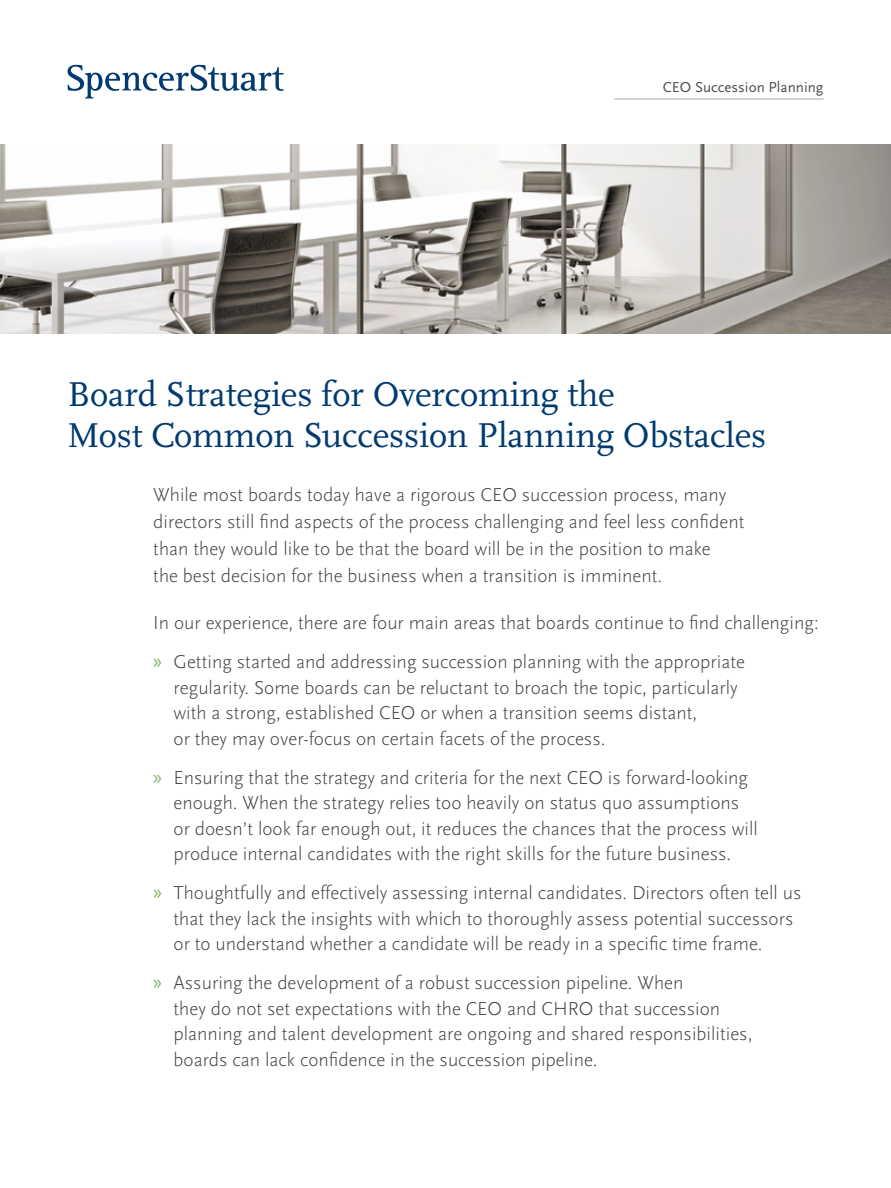
<style>
.page{position:relative;width:891px;height:1188px;background:#fff}
.page>*{position:absolute;margin:0;border:0;box-sizing:border-box;transform-origin:0 0}
.t1{font:36px/40.5px "Scala Pro";letter-spacing:-.005em;color:#003a70}
.t2{font:300 19.5px/25.5px "Scala Sans Pro";color:#414042}
.t3{font:15px "Scala Sans Pro";color:#4d4d4f}
.s1{font-family:"Myriad Pro";font-weight:400;font-size:21px;color:#7fb162}
</style>
<div class="page">
<img style="left:0;top:144px;width:891px;height:189px">
<svg style="left:67px;top:65px;width:217px;height:33px"></svg>
<hr style="left:614px;top:99px;width:210px;height:1px;background:#a7a9ac">
<p class="t3" style="left:663px;top:78px;width:162px">CEO Succession Planning</p>
<h1 class="t1" style="left:68px;top:374px;width:700px">Board Strategies for Overcoming the<br>Most Common Succession Planning Obstacles</h1>
<p class="t2" style="left:153px;top:481px;width:593px;line-height:27px">While most boards today have a rigorous CEO succession process, many directors still find aspects of the process challenging and feel less confident than they would like to be that the board will be in the position to make<br>the best decision for the business when a transition is imminent.</p>
<p class="t2" style="left:153px;top:604px;width:667px;line-height:39px">In our experience, there are four main areas that boards continue to find challenging: <span class="s1">»</span> Getting started and addressing succession planning with the appropriate</p>
<p class="t2" style="left:174px;top:675px;width:566px">regularity. Some boards can be reluctant to broach the topic, particularly with a strong, established CEO or when a transition seems distant,<br>or they may over-focus on certain facets of the process.</p>
<p class="t2" style="left:174px;top:765px;width:586px;text-indent:-20px"><span class="s1">»</span> Ensuring that the strategy and criteria for the next CEO is forward-looking enough. When the strategy relies too heavily on status quo assumptions or doesn’t look far enough out, it reduces the chances that the process will produce internal candidates with the right skills for the future business.</p>
<p class="t2" style="left:174px;top:880px;width:629px;text-indent:-20px"><span class="s1">»</span> Thoughtfully and effectively assessing internal candidates. Directors often tell us that they lack the insights with which to thoroughly assess potential successors or to understand whether a candidate will be ready in a specific time frame.</p>
<p class="t2" style="left:174px;top:970px;width:580px;text-indent:-20px"><span class="s1">»</span> Assuring the development of a robust succession pipeline. When<br>they do not set expectations with the CEO and CHRO that succession planning and talent development are ongoing and shared responsibilities, boards can lack confidence in the succession pipeline.</p>
</div>
